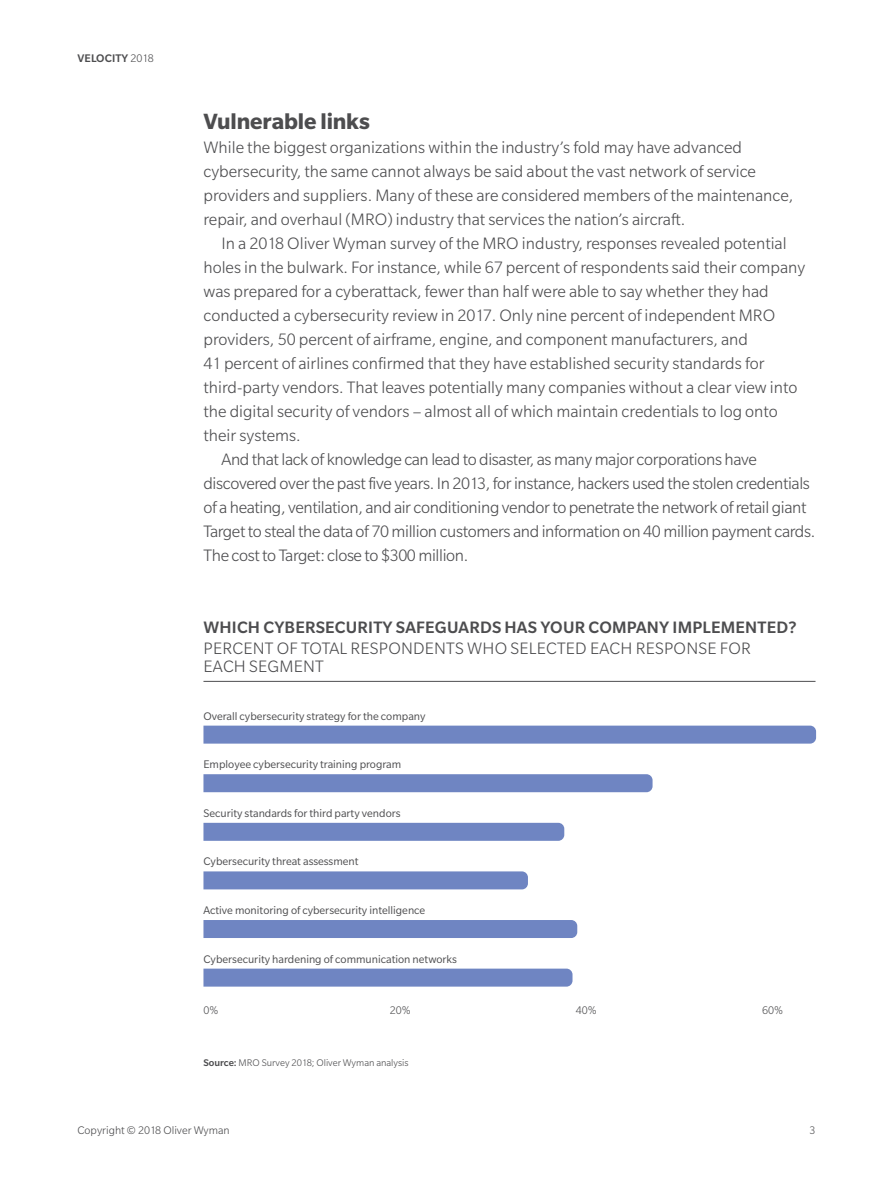
<style>
.page{position:relative;width:893px;height:1188px;background:#fff}
.page>*{position:absolute;margin:0;border:0;box-sizing:border-box;transform-origin:0 0}
.t1{font:700 24px "Slate Pro";letter-spacing:-.005em;color:#4d4d4f}
.t2{font:300 18px/24px "Slate Pro";color:#4d4d4f}
.t3{font:300 18px "Slate Pro";letter-spacing:-.02em;color:#4d4d4f}
.t4{font:500 18px "Slate Pro";letter-spacing:.01em;color:#4d4d4f}
.t5{font:12px "Slate Pro";color:#4d4d4f}
.t6{font:300 12px "Slate Pro";color:#4d4d4f}
.t7{font:500 12px "Slate Pro";letter-spacing:.01em;color:#4d4d4f}
.t8{font:300 10.5px "Slate Pro";color:#4d4d4f}
.s1{font-weight:300}
.s2{font-weight:500}
</style>
<div class="page">
<hr style="left:203px;top:681px;width:612px;height:1px;background:#4d4d4f">
<div style="left:203px;top:726px;width:613px;height:18px;background:#6f85c2"></div>
<div style="left:203px;top:774px;width:449px;height:18px;background:#6f85c2"></div>
<div style="left:203px;top:823px;width:361px;height:18px;background:#6f85c2"></div>
<div style="left:203px;top:871px;width:325px;height:18px;background:#6f85c2"></div>
<div style="left:203px;top:920px;width:374px;height:18px;background:#6f85c2"></div>
<div style="left:203px;top:969px;width:369px;height:18px;background:#6f85c2"></div>
<p class="t7" style="left:78px;top:52px;width:78px">VELOCITY <span class="s1">2018</span></p>
<h1 class="t1" style="left:203px;top:108px;width:168px">Vulnerable links</h1>
<p class="t2" style="left:203px;top:135px;width:591px">While the biggest organizations within the industry’s fold may have advanced cybersecurity, the same cannot always be said about the vast network of service providers and suppliers. Many of these are considered members of the maintenance, repair, and overhaul (MRO) industry that services the nation’s aircraft.</p>
<p class="t2" style="left:221px;top:231px;width:567px">In a 2018 Oliver Wyman survey of the MRO industry, responses revealed potential</p>
<p class="t2" style="left:203px;top:255px;width:603px">holes in the bulwark. For instance, while 67 percent of respondents said their company</p>
<p class="t2" style="left:203px;top:279px;width:567px">was prepared for a cyberattack, fewer than half were able to say whether they had</p>
<p class="t2" style="left:203px;top:303px;width:573px">conducted a cybersecurity review in 2017. Only nine percent of independent MRO</p>
<p class="t2" style="left:203px;top:327px;width:546px">providers, 50 percent of airframe, engine, and component manufacturers, and</p>
<p class="t2" style="left:203px;top:351px;width:563px">41 percent of airlines confirmed that they have established security standards for</p>
<p class="t2" style="left:203px;top:375px;width:595px">third-party vendors. That leaves potentially many companies without a clear view into</p>
<p class="t2" style="left:203px;top:399px;width:576px">the digital security of vendors – almost all of which maintain credentials to log onto</p>
<p class="t2" style="left:203px;top:423px;width:99px">their systems.</p>
<p class="t3" style="left:221px;top:450px;width:537px">And that lack of knowledge can lead to disaster, as many major corporations have</p>
<p class="t3" style="left:203px;top:474px;width:608px">discovered over the past five years. In 2013, for instance, hackers used the stolen credentials</p>
<p class="t3" style="left:203px;top:498px;width:604px">of a heating, ventilation, and air conditioning vendor to penetrate the network of retail giant</p>
<p class="t3" style="left:203px;top:522px;width:613px">Target to steal the data of 70 million customers and information on 40 million payment cards.</p>
<p class="t3" style="left:203px;top:546px;width:266px">The cost to Target: close to $300 million.</p>
<p class="t4" style="left:204px;top:618px;width:594px">WHICH CYBERSECURITY SAFEGUARDS HAS YOUR COMPANY IMPLEMENTED?</p>
<p class="t2" style="left:204px;top:639px;width:549px;line-height:18px">PERCENT OF TOTAL RESPONDENTS WHO SELECTED EACH RESPONSE FOR<br>EACH SEGMENT</p>
<p class="t5" style="left:203px;top:710px;width:224px">Overall cybersecurity strategy for the company</p>
<p class="t5" style="left:203px;top:758px;width:199px">Employee cybersecurity training program</p>
<p class="t5" style="left:203px;top:807px;width:199px">Security standards for third party vendors</p>
<p class="t5" style="left:203px;top:855px;width:157px">Cybersecurity threat assessment</p>
<p class="t5" style="left:203px;top:904px;width:223px">Active monitoring of cybersecurity intelligence</p>
<p class="t5" style="left:203px;top:953px;width:255px">Cybersecurity hardening of communication networks</p>
<p class="t6" style="left:203px;top:1004px;width:16px">0%</p>
<p class="t6" style="left:390px;top:1004px;width:22px">20%</p>
<p class="t6" style="left:576px;top:1004px;width:22px">40%</p>
<p class="t6" style="left:762px;top:1004px;width:23px">60%</p>
<p class="t8" style="left:203px;top:1057px;width:207px"><span class="s2">Source:</span> MRO Survey 2018; Oliver Wyman analysis</p>
<p class="t6" style="left:77px;top:1124px;width:154px">Copyright © 2018 Oliver Wyman</p>
<p class="t6" style="left:809px;top:1124px;width:7px">3</p>
</div>
